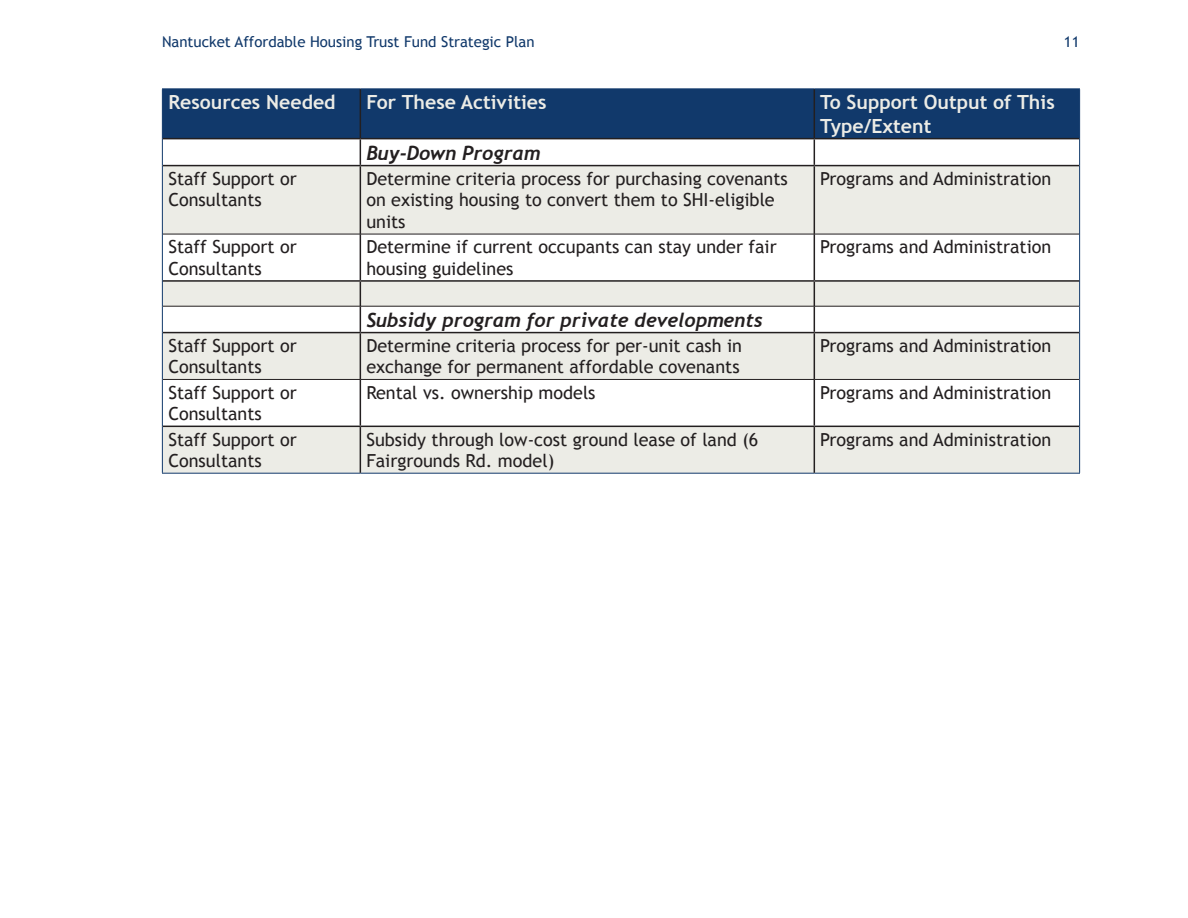
<style>
.page{position:relative;width:1188px;height:918px;background:#fff}
.page>*{position:absolute;margin:0;border:0;box-sizing:border-box;transform-origin:0 0}
.Tollbox_Text{font:700 19.5px/23.4px "Trebuchet MS";color:#ecece6}
.Tollbox_Text-2{font:italic 700 19.5px "Trebuchet";color:#231f20}
.Tollbox_Text-3{font:18px/21.6px "Trebuchet MS";color:#231f20}
.t1{font:15px "Trebuchet MS";color:#11396b}
</style>
<div class="page">
<div style="left:163px;top:89px;width:916px;height:49px;background:#11396b"></div>
<svg style="left:163px;top:166px;width:916px;height:307px;fill:#ecece6"></svg>
<hr style="left:162px;top:88px;width:198px;height:1px;background:#11396b">
<hr style="left:162px;top:89px;width:1px;height:50px;background:#11396b">
<hr style="left:360px;top:88px;width:454px;height:1px;background:#11396b">
<hr style="left:814px;top:88px;width:266px;height:1px;background:#11396b">
<hr style="left:1079px;top:89px;width:1px;height:50px;background:#11396b">
<svg style="left:162px;top:139px;width:1px;height:27px"></svg>
<svg style="left:1079px;top:139px;width:1px;height:27px"></svg>
<hr style="left:162px;top:166px;width:1px;height:68px;background:#11396b">
<hr style="left:1079px;top:166px;width:1px;height:68px;background:#11396b">
<hr style="left:162px;top:234px;width:1px;height:47px;background:#11396b">
<hr style="left:1079px;top:234px;width:1px;height:47px;background:#11396b">
<svg style="left:162px;top:281px;width:1px;height:52px"></svg>
<svg style="left:1079px;top:281px;width:1px;height:52px"></svg>
<hr style="left:162px;top:333px;width:1px;height:46px;background:#11396b">
<hr style="left:1079px;top:333px;width:1px;height:46px;background:#11396b">
<hr style="left:162px;top:379px;width:1px;height:47px;background:#11396b">
<hr style="left:1079px;top:379px;width:1px;height:47px;background:#11396b">
<hr style="left:162px;top:426px;width:1px;height:47px;background:#11396b">
<hr style="left:1079px;top:426px;width:1px;height:47px;background:#11396b">
<hr style="left:162px;top:473px;width:198px;height:1px;background:#11396b">
<hr style="left:360px;top:473px;width:454px;height:1px;background:#11396b">
<hr style="left:814px;top:473px;width:266px;height:1px;background:#11396b">
<hr style="left:360px;top:89px;width:1px;height:49px;background:#231f20">
<hr style="left:814px;top:89px;width:1px;height:49px;background:#231f20">
<hr style="left:163px;top:138px;width:197px;height:1px;background:#231f20">
<hr style="left:360px;top:138px;width:454px;height:1px;background:#231f20">
<svg style="left:360px;top:139px;width:1px;height:26px"></svg>
<hr style="left:814px;top:138px;width:265px;height:1px;background:#231f20">
<svg style="left:814px;top:139px;width:1px;height:26px"></svg>
<hr style="left:163px;top:165px;width:197px;height:1px;background:#231f20">
<hr style="left:360px;top:165px;width:454px;height:1px;background:#231f20">
<hr style="left:360px;top:166px;width:1px;height:68px;background:#231f20">
<hr style="left:814px;top:165px;width:265px;height:1px;background:#231f20">
<hr style="left:814px;top:166px;width:1px;height:68px;background:#231f20">
<hr style="left:360px;top:234px;width:1px;height:46px;background:#231f20">
<hr style="left:814px;top:234px;width:1px;height:46px;background:#231f20">
<hr style="left:163px;top:280px;width:197px;height:2px;background:#231f20">
<hr style="left:360px;top:280px;width:454px;height:2px;background:#231f20">
<hr style="left:814px;top:280px;width:265px;height:2px;background:#231f20">
<svg style="left:360px;top:282px;width:1px;height:50px"></svg>
<svg style="left:814px;top:282px;width:1px;height:50px"></svg>
<hr style="left:163px;top:332px;width:197px;height:1px;background:#231f20">
<hr style="left:360px;top:332px;width:454px;height:1px;background:#231f20">
<hr style="left:360px;top:333px;width:1px;height:46px;background:#231f20">
<hr style="left:814px;top:332px;width:265px;height:1px;background:#231f20">
<hr style="left:814px;top:333px;width:1px;height:46px;background:#231f20">
<hr style="left:360px;top:380px;width:1px;height:46px;background:#231f20">
<hr style="left:814px;top:380px;width:1px;height:46px;background:#231f20">
<hr style="left:163px;top:426px;width:197px;height:1px;background:#231f20">
<hr style="left:360px;top:426px;width:454px;height:1px;background:#231f20">
<hr style="left:360px;top:427px;width:1px;height:46px;background:#231f20">
<hr style="left:814px;top:426px;width:265px;height:1px;background:#231f20">
<hr style="left:814px;top:427px;width:1px;height:46px;background:#231f20">
<hr style="left:163px;top:234px;width:197px;height:1px;background:#231f20">
<hr style="left:360px;top:234px;width:454px;height:1px;background:#231f20">
<hr style="left:814px;top:234px;width:265px;height:1px;background:#231f20">
<hr style="left:163px;top:306px;width:197px;height:1px;background:#231f20">
<hr style="left:360px;top:306px;width:454px;height:1px;background:#231f20">
<hr style="left:814px;top:306px;width:265px;height:1px;background:#231f20">
<hr style="left:163px;top:379px;width:197px;height:1px;background:#231f20">
<hr style="left:360px;top:379px;width:454px;height:1px;background:#231f20">
<hr style="left:814px;top:379px;width:265px;height:1px;background:#231f20">
<p class="t1" style="left:162px;top:33px;width:374px">Nantucket Affordable Housing Trust Fund Strategic Plan</p>
<p class="t1" style="left:1064px;top:33px;width:17px">11</p>
<p class="Tollbox_Text" style="left:168px;top:91px;width:169px">Resources Needed</p>
<p class="Tollbox_Text" style="left:366px;top:91px;width:182px">For These Activities</p>
<p class="Tollbox_Text" style="left:820px;top:91px;width:236px">To Support Output of This<br>Type/Extent</p>
<p class="Tollbox_Text-2" style="left:366px;top:141px;width:175px">Buy-Down Program</p>
<p class="Tollbox_Text-3" style="left:168px;top:168px;width:130px">Staff Support or<br>Consultants</p>
<p class="Tollbox_Text-3" style="left:366px;top:168px;width:423px">Determine criteria process for purchasing covenants on existing housing to convert them to SHI-eligible units</p>
<p class="Tollbox_Text-3" style="left:820px;top:168px;width:233px">Programs and Administration</p>
<p class="Tollbox_Text-3" style="left:168px;top:236px;width:130px">Staff Support or<br>Consultants</p>
<p class="Tollbox_Text-3" style="left:366px;top:236px;width:412px">Determine if current occupants can stay under fair housing guidelines</p>
<p class="Tollbox_Text-3" style="left:820px;top:236px;width:233px">Programs and Administration</p>
<p class="Tollbox_Text-2" style="left:366px;top:308px;width:398px">Subsidy program for private developments</p>
<p class="Tollbox_Text-3" style="left:168px;top:335px;width:130px">Staff Support or<br>Consultants</p>
<p class="Tollbox_Text-3" style="left:366px;top:335px;width:377px">Determine criteria process for per-unit cash in exchange for permanent affordable covenants</p>
<p class="Tollbox_Text-3" style="left:820px;top:335px;width:233px">Programs and Administration</p>
<p class="Tollbox_Text-3" style="left:168px;top:382px;width:130px">Staff Support or<br>Consultants</p>
<p class="Tollbox_Text-3" style="left:366px;top:382px;width:231px">Rental vs. ownership models</p>
<p class="Tollbox_Text-3" style="left:820px;top:382px;width:233px">Programs and Administration</p>
<p class="Tollbox_Text-3" style="left:168px;top:429px;width:130px">Staff Support or<br>Consultants</p>
<p class="Tollbox_Text-3" style="left:366px;top:429px;width:394px">Subsidy through low-cost ground lease of land (6<br>Fairgrounds Rd. model)</p>
<p class="Tollbox_Text-3" style="left:820px;top:429px;width:233px">Programs and Administration</p>
</div>
